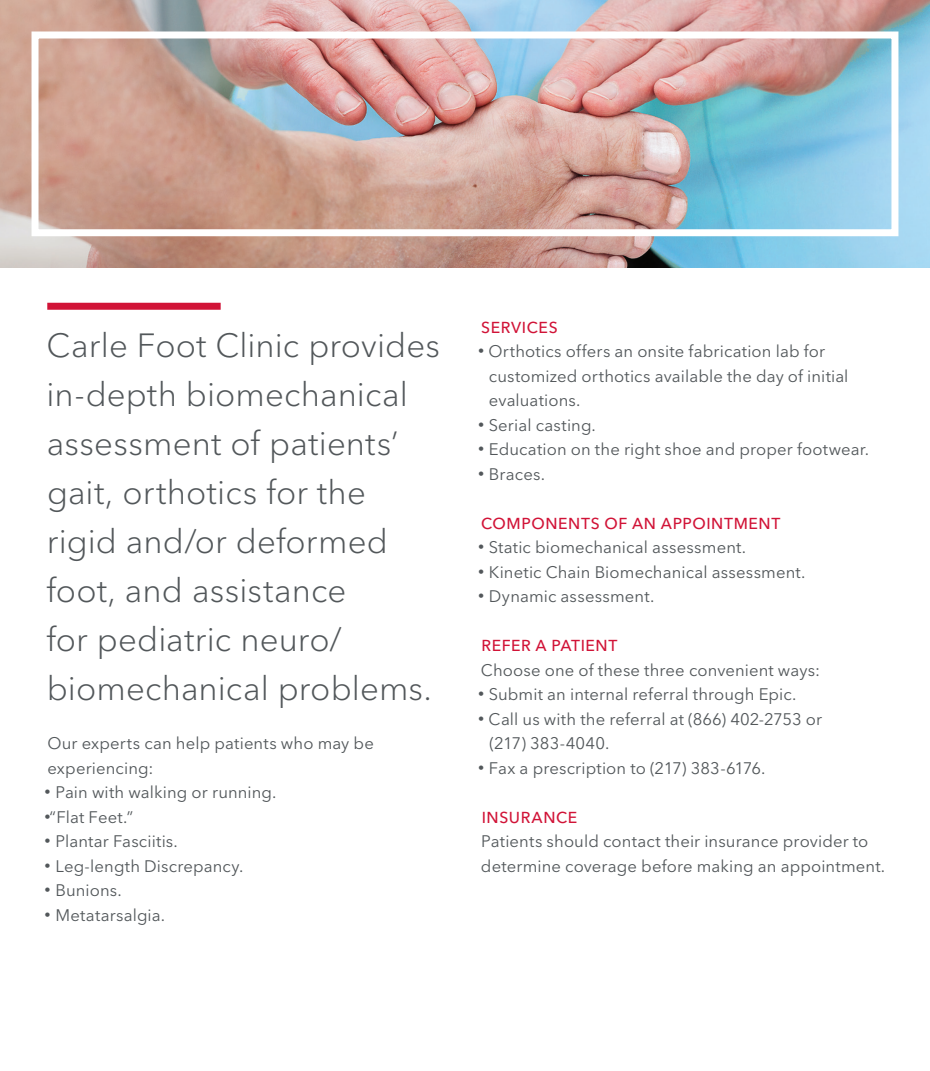
<style>
.page{position:relative;width:930px;height:1071px;background:#fff}
.page>*{position:absolute;margin:0;border:0;box-sizing:border-box;transform-origin:0 0}
.Intro{font:300 33.25px/49px "Avenir Next LT Pro";color:#52575a}
.BC{font:16.62px/24.5px "Avenir Next LT Pro";letter-spacing:.01em;color:#52575a}
.SH1{font:500 15.75px "Avenir Next LT Pro";letter-spacing:.04em;color:#d11337}
.s1{font-weight:300;font-size:12.25px}
</style>
<div class="page">
<img style="left:0;top:0;width:929px;height:268px">
<div style="left:32px;top:32px;width:866px;height:204px;border:7px solid #fff"></div>
<div style="left:47px;top:303px;width:173px;height:7px;background:#d11337"></div>
<p class="Intro" style="left:46px;top:321px;width:395px">Carle Foot Clinic provides in-depth biomechanical assessment of patients’ gait, orthotics for the rigid and/or deformed foot, and assistance<br>for pediatric neuro/ biomechanical problems.</p>
<p class="BC" style="left:47px;top:731px;width:328px">Our experts can help patients who may be experiencing:</p>
<p class="BC" style="left:45px;top:780px;width:233px"><span class="s1">•</span> Pain with walking or running.</p>
<p class="BC" style="left:45px;top:804px;width:90px"><span class="s1">•</span>“Flat Feet.”</p>
<p class="BC" style="left:45px;top:829px;width:135px"><span class="s1">•</span> Plantar Fasciitis.</p>
<p class="BC" style="left:45px;top:853px;width:200px"><span class="s1">•</span> Leg-length Discrepancy.</p>
<p class="BC" style="left:45px;top:878px;width:79px"><span class="s1">•</span> Bunions.</p>
<p class="BC" style="left:45px;top:902px;width:122px"><span class="s1">•</span> Metatarsalgia.</p>
<p class="SH1" style="left:481px;top:318px;width:78px">SERVICES</p>
<p class="BC" style="left:488px;top:339px;width:361px;text-indent:-11px"><span class="s1">•</span> Orthotics offers an onsite fabrication lab for customized orthotics available the day of initial evaluations.</p>
<p class="BC" style="left:478px;top:412px;width:119px"><span class="s1">•</span> Serial casting.</p>
<p class="BC" style="left:478px;top:437px;width:392px"><span class="s1">•</span> Education on the right shoe and proper footwear.</p>
<p class="BC" style="left:478px;top:461px;width:69px"><span class="s1">•</span> Braces.</p>
<p class="SH1" style="left:481px;top:514px;width:300px">COMPONENTS OF AN APPOINTMENT</p>
<p class="BC" style="left:478px;top:535px;width:269px"><span class="s1">•</span> Static biomechanical assessment.</p>
<p class="BC" style="left:478px;top:559px;width:329px"><span class="s1">•</span> Kinetic Chain Biomechanical assessment.</p>
<p class="BC" style="left:478px;top:584px;width:178px"><span class="s1">•</span> Dynamic assessment.</p>
<p class="SH1" style="left:481px;top:636px;width:137px">REFER A PATIENT</p>
<p class="BC" style="left:481px;top:657px;width:340px">Choose one of these three convenient ways:</p>
<p class="BC" style="left:478px;top:682px;width:320px"><span class="s1">•</span> Submit an internal referral through Epic.</p>
<p class="BC" style="left:489px;top:706px;width:334px;text-indent:-11px"><span class="s1">•</span> Call us with the referral at (866) 402-2753 or (217) 383-4040.</p>
<p class="BC" style="left:478px;top:755px;width:289px"><span class="s1">•</span> Fax a prescription to (217) 383-6176.</p>
<p class="SH1" style="left:481px;top:808px;width:97px">INSURANCE</p>
<p class="BC" style="left:481px;top:829px;width:406px">Patients should contact their insurance provider to determine coverage before making an appointment.</p>
</div>
